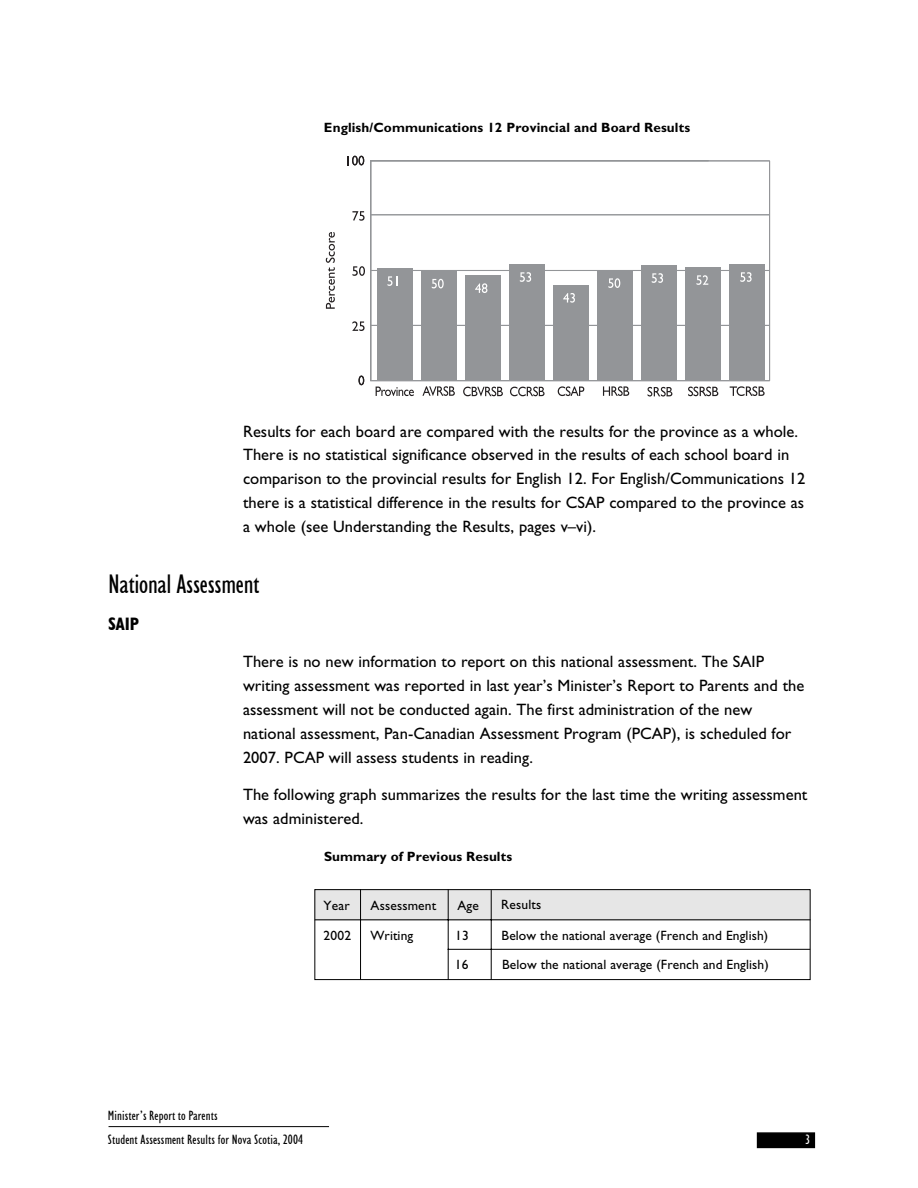
<style>
.page{position:relative;width:918px;height:1188px;background:#fff}
.page>*{position:absolute;margin:0;border:0;box-sizing:border-box;transform-origin:0 0}
.t1{font:27px "Humanst 521 Cn BT";letter-spacing:-.01em;color:#000}
.t2{font:700 18px "Humanst 521 Cn BT";color:#000}
.t3{font:16.5px/24px "Gill Sans";color:#000}
.t4{font:13.5px "Gill Sans";letter-spacing:.01em;color:#000}
.t5{font:700 13.5px "Gill Sans";letter-spacing:.01em;color:#000}
.t6{font:13.5px/24.2px "Humanst 521 Cn BT";letter-spacing:.01em;color:#000}
.t7{font:13.5px "Humanst 521 Cn BT";color:#fff}
</style>
<div class="page">
<hr style="left:109px;top:1126px;width:220px;height:1px;background:#000">
<div style="left:757px;top:1132px;width:58px;height:16px;background:#000;border:1px solid #000"></div>
<hr style="left:769px;top:161px;width:1px;height:220px;background:#939598">
<svg style="left:376px;top:387px;width:38px;height:9px"></svg>
<svg style="left:422px;top:386px;width:33px;height:10px"></svg>
<svg style="left:463px;top:387px;width:40px;height:9px"></svg>
<svg style="left:510px;top:387px;width:35px;height:9px"></svg>
<svg style="left:603px;top:386px;width:26px;height:10px"></svg>
<svg style="left:558px;top:386px;width:26px;height:10px"></svg>
<svg style="left:359px;top:376px;width:5px;height:9px"></svg>
<svg style="left:348px;top:156px;width:16px;height:9px"></svg>
<hr style="left:371px;top:161px;width:1px;height:220px;background:#939598">
<hr style="left:371px;top:161px;width:399px;height:1px;background:#939598">
<svg style="left:688px;top:387px;width:30px;height:9px"></svg>
<svg style="left:730px;top:386px;width:35px;height:10px"></svg>
<svg style="left:648px;top:387px;width:24px;height:10px"></svg>
<svg style="left:352px;top:321px;width:13px;height:10px"></svg>
<svg style="left:352px;top:266px;width:13px;height:10px"></svg>
<svg style="left:352px;top:211px;width:13px;height:10px"></svg>
<hr style="left:370px;top:160px;width:1px;height:221px;background:#939598">
<hr style="left:371px;top:325px;width:399px;height:1px;background:#939598">
<hr style="left:371px;top:270px;width:399px;height:1px;background:#939598">
<hr style="left:371px;top:214px;width:399px;height:1px;background:#939598">
<hr style="left:371px;top:160px;width:338px;height:1px;background:#939598">
<div style="left:730px;top:264px;width:35px;height:116px;background:#939598"></div>
<div style="left:685px;top:267px;width:36px;height:113px;background:#939598"></div>
<div style="left:641px;top:265px;width:36px;height:115px;background:#939598"></div>
<div style="left:597px;top:270px;width:36px;height:110px;background:#939598"></div>
<div style="left:553px;top:285px;width:36px;height:95px;background:#939598"></div>
<div style="left:509px;top:264px;width:35px;height:116px;background:#939598"></div>
<div style="left:465px;top:275px;width:35px;height:105px;background:#939598"></div>
<div style="left:421px;top:271px;width:35px;height:109px;background:#939598"></div>
<div style="left:377px;top:269px;width:35px;height:111px;background:#939598"></div>
<hr style="left:370px;top:380px;width:400px;height:1px;background:#939598">
<svg style="left:326px;top:232px;width:9px;height:77px"></svg>
<svg style="left:387px;top:276px;width:10px;height:10px"></svg>
<svg style="left:432px;top:279px;width:12px;height:9px"></svg>
<svg style="left:475px;top:283px;width:12px;height:10px"></svg>
<svg style="left:520px;top:272px;width:11px;height:10px"></svg>
<svg style="left:563px;top:293px;width:12px;height:10px"></svg>
<svg style="left:608px;top:278px;width:12px;height:10px"></svg>
<svg style="left:652px;top:273px;width:11px;height:10px"></svg>
<svg style="left:696px;top:275px;width:12px;height:10px"></svg>
<svg style="left:740px;top:272px;width:12px;height:10px"></svg>
<div style="left:315px;top:889px;width:495px;height:31px;background:#e6e6e6"></div>
<div style="left:314px;top:889px;width:497px;height:91px;border:1px solid #000"></div>
<hr style="left:315px;top:919px;width:496px;height:1px;background:#000">
<hr style="left:360px;top:889px;width:1px;height:91px;background:#000">
<hr style="left:448px;top:889px;width:1px;height:91px;background:#000">
<hr style="left:491px;top:890px;width:1px;height:90px;background:#000">
<hr style="left:448px;top:949px;width:362px;height:1px;background:#000">
<p class="t5" style="left:324px;top:123px;width:368px">English/Communications 12 Provincial and Board Results</p>
<p class="t3" style="left:243px;top:421px;width:564px">Results for each board are compared with the results for the province as a whole.<br>There is no statistical significance observed in the results of each school board in comparison to the provincial results for English 12. For English/Communications 12 there is a statistical difference in the results for CSAP compared to the province as a whole (see Understanding the Results, pages v–vi).</p>
<h1 class="t1" style="left:108px;top:568px;width:153px">National Assessment</h1>
<p class="t2" style="left:108px;top:613px;width:32px">SAIP</p>
<p class="t3" style="left:243px;top:651px;width:563px">There is no new information to report on this national assessment. The SAIP writing assessment was reported in last year’s Minister’s Report to Parents and the assessment will not be conducted again. The first administration of the new national assessment, Pan-Canadian Assessment Program (PCAP), is scheduled for 2007. PCAP will assess students in reading.</p>
<p class="t3" style="left:243px;top:784px;width:566px">The following graph summarizes the results for the last time the writing assessment was administered.</p>
<p class="t5" style="left:324px;top:852px;width:190px">Summary of Previous Results</p>
<p class="t4" style="left:324px;top:901px;width:28px">Year</p>
<p class="t4" style="left:371px;top:900px;width:67px">Assessment</p>
<p class="t4" style="left:457px;top:900px;width:23px">Age</p>
<p class="t4" style="left:501px;top:900px;width:41px">Results</p>
<p class="t4" style="left:324px;top:931px;width:29px">2002</p>
<p class="t4" style="left:370px;top:931px;width:44px">Writing</p>
<p class="t4" style="left:502px;top:930px;width:268px">Below the national average (French and English)</p>
<p class="t4" style="left:502px;top:960px;width:268px">Below the national average (French and English)</p>
<p class="t4" style="left:455px;top:930px;width:15px">13</p>
<p class="t4" style="left:455px;top:960px;width:15px">16</p>
<p class="t6" style="left:108px;top:1103px;width:197px">Ministerís Report to Parents<br>Student Assessment Results for Nova Scotia, 2004</p>
<p class="t7" style="left:806px;top:1132px;width:6px">3</p>
</div>
